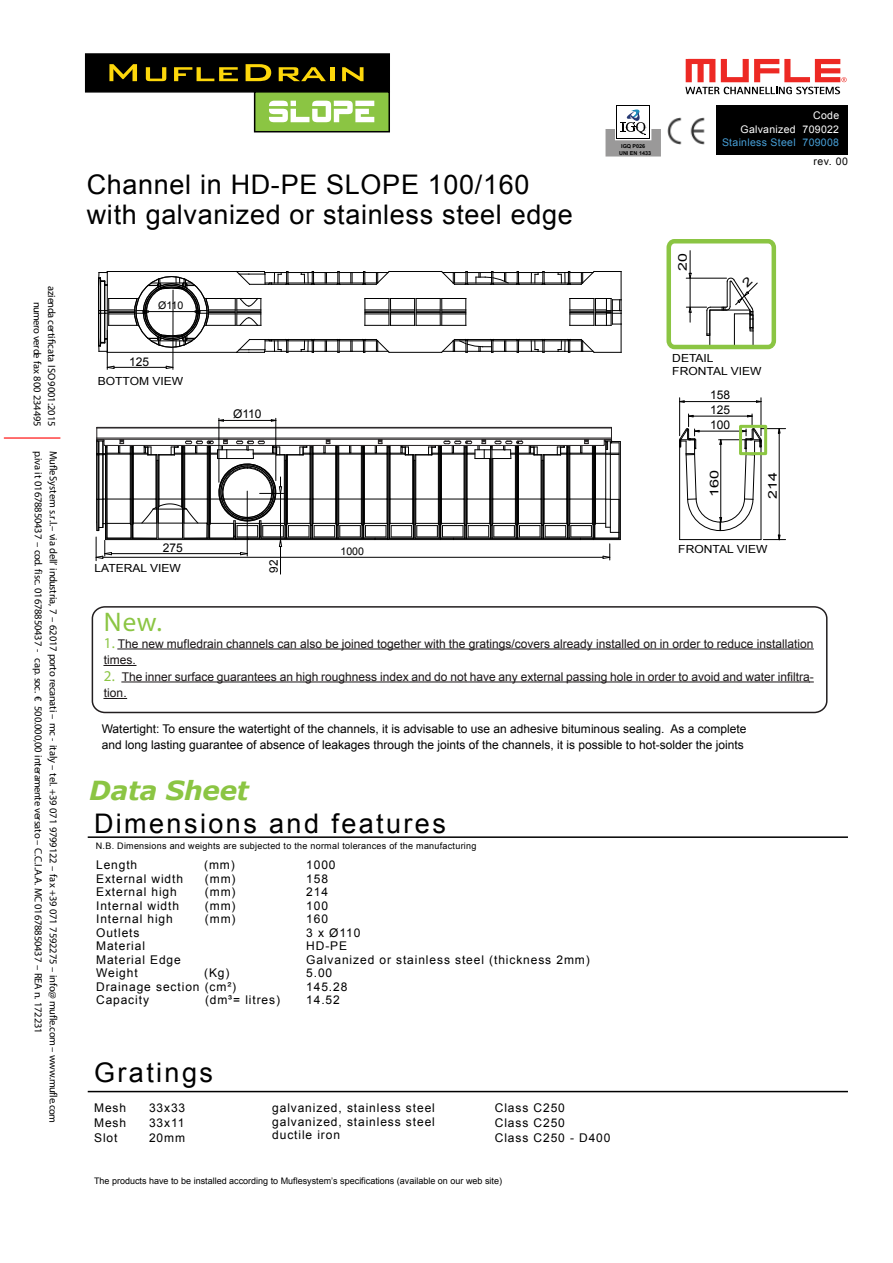
<style>
.page{position:relative;width:893px;height:1263px;background:#fff}
.page>*{position:absolute;margin:0;border:0;box-sizing:border-box;transform-origin:0 0}
.t1{font:27px/30px "Arial";letter-spacing:.025em;color:#000}
.t2{font:27px "Arial";letter-spacing:.09em;color:#000}
.t3{font:500 27px "Neuropol";color:#8bc543}
.t4{font:italic 700 26.25px "Verdana";letter-spacing:-.01em;color:#8bc543}
.t5{font:12px/13.5px "Arial";letter-spacing:.075em;color:#000}
.t6{font:12px/16.5px "Arial";color:#191415}
.t7{font:12px/16.5px "Arial";color:#000100}
.t8{font:12px "Arial";letter-spacing:.075em;color:#000;scale:1.33 1}
.t9{font:12px "Arial";letter-spacing:.075em;color:#000;scale:1.35 1}
.t10{font:11.7px "Arial";color:#000}
.t11{font:11.1px/13.2px "Arial";color:#000;scale:1.08 1}
.t12{font:10.65px "Arial";color:#000}
.t13{font:10.5px/14.4px "Rotis Sans Serif";letter-spacing:-.015em;color:#000;text-align:right}
.t14{font:10.5px/13.5px "Arial";letter-spacing:.03em;color:#fff;text-align:right}
.t15{font:10.5px "Arial";letter-spacing:.03em;color:#479fd7}
.t16{font:10.5px "Arial";color:#000}
.t17{font:9px "Arial";color:#000}
.t18{font:9px "Arial";letter-spacing:.03em;color:#000}
.t19{font:700 5.4px "Arial";letter-spacing:-.005em;color:#000}
.s1{font-family:"Calibri"}
.s2{font-family:"Neuropol";font-weight:500;font-size:15px;color:#8bc543}
</style>
<div class="page">
<hr style="left:620px;top:442px;width:1px;height:98px;background:#000">
<hr style="left:679px;top:398px;width:1px;height:38px;background:#000">
<hr style="left:760px;top:398px;width:1px;height:38px;background:#000">
<hr style="left:684px;top:401px;width:72px;height:1px;background:#000">
<svg style="left:679px;top:400px;width:6px;height:3px"></svg>
<svg style="left:755px;top:400px;width:6px;height:3px"></svg>
<svg style="left:98px;top:271px;width:523px;height:82px"></svg>
<hr style="left:172px;top:290px;width:1px;height:79px;background:#000">
<hr style="left:107px;top:330px;width:1px;height:39px;background:#000">
<hr style="left:114px;top:367px;width:52px;height:1px;background:#000">
<svg style="left:106px;top:365px;width:9px;height:4px"></svg>
<svg style="left:165px;top:365px;width:9px;height:4px"></svg>
<hr style="left:4px;top:437px;width:56px;height:2px;background:#f00">
<svg style="left:679px;top:414px;width:106px;height:127px"></svg>
<hr style="left:275px;top:418px;width:1px;height:63px;background:#000">
<hr style="left:218px;top:418px;width:1px;height:64px;background:#000">
<svg style="left:95px;top:419px;width:525px;height:155px"></svg>
<div style="left:85px;top:53px;width:305px;height:40px;background:#000;border:2px solid #000"></div>
<div style="left:254px;top:91px;width:136px;height:41px;background:#8bc543;border:2px solid #000"></div>
<svg style="left:109px;top:64px;width:28px;height:17px"></svg>
<svg style="left:146px;top:67px;width:20px;height:14px"></svg>
<svg style="left:174px;top:67px;width:64px;height:14px"></svg>
<svg style="left:245px;top:64px;width:26px;height:17px"></svg>
<svg style="left:279px;top:67px;width:47px;height:14px"></svg>
<hr style="left:330px;top:67px;width:4px;height:14px;background:#fdd70b">
<svg style="left:342px;top:67px;width:21px;height:14px"></svg>
<div style="left:92px;top:606px;width:735px;height:107px;border:2px solid #221e1f;border-radius:12px"></div>
<svg style="left:269px;top:101px;width:105px;height:21px"></svg>
<div style="left:666px;top:239px;width:110px;height:110px;border:4px solid #8bc543;border-radius:6px"></div>
<hr style="left:88px;top:836px;width:759px;height:2px;background:#000">
<hr style="left:88px;top:1091px;width:759px;height:1px;background:#000">
<div style="left:716px;top:106px;width:132px;height:49px;background:#000"></div>
<img style="left:667px;top:117px;width:38px;height:27px">
<svg style="left:605px;top:106px;width:56px;height:51px"></svg>
<hr style="left:118px;top:649px;width:695px;height:1px;background:#191415">
<hr style="left:104px;top:665px;width:32px;height:1px;background:#191415">
<hr style="left:122px;top:682px;width:687px;height:1px;background:#191415">
<svg style="left:104px;top:698px;width:23px;height:1px"></svg>
<svg style="left:685px;top:59px;width:161px;height:35px"></svg>
<svg style="left:686px;top:251px;width:72px;height:95px"></svg>
<p class="t13" style="left:59px;top:286px;width:142px;rotate:90deg">azienda certificata ISO 9001:2015 numero verde fax 800 234495</p>
<p class="t13" style="left:61px;top:451px;width:674px;line-height:15px;text-align:left;rotate:90deg">MufleSystem s.r.l. – via dell’ industria, 7 – 62017 porto recanati – mc - italy – tel. +39 071 9799122 – fax +39 071 7592275 – info@ mufle.com – www.mufle.com p.iva it 01678850437 – cod. fisc. 01678850437 - cap. soc. <span class="s1">€</span> 500.000,00 interamente versato – C.C.I.A.A. MC 01678850437 – REA n. 172231</p>
<h1 class="t1" style="left:87px;top:170px;width:487px">Channel in HD-PE SLOPE 100/160 with galvanized or stainless steel edge</h1>
<p class="t12" style="left:158px;top:299px;width:27px">Ø110</p>
<p class="t5" style="left:129px;top:355px;width:22px">125</p>
<p class="t11" style="left:98px;top:375px;width:81px">BOTTOM VIEW</p>
<p class="t5" style="left:163px;top:541px;width:22px">275</p>
<p class="t11" style="left:94px;top:561px;width:82px">LATERAL VIEW</p>
<p class="t5" style="left:233px;top:407px;width:30px">Ø110</p>
<p class="t10" style="left:267px;top:573px;width:15px;rotate:-90deg">92</p>
<p class="t12" style="left:340px;top:546px;width:25px">1000</p>
<p class="t19" style="left:621px;top:143px;width:26px">IGQ P026</p>
<p class="t19" style="left:619px;top:150px;width:34px">UNI EN 1433</p>
<p class="t14" style="left:740px;top:109px;width:100px">Code<br>Galvanized 709022</p>
<p class="t15" style="left:722px;top:137px;width:119px">Stainless Steel 709008</p>
<p class="t16" style="left:813px;top:156px;width:36px">rev. 00</p>
<p class="t8" style="left:676px;top:271px;width:15px;rotate:-90deg">20</p>
<p class="t11" style="left:672px;top:351px;width:84px">DETAIL<br>FRONTAL VIEW</p>
<p class="t5" style="left:710px;top:388px;width:22px">158</p>
<p class="t5" style="left:710px;top:403px;width:22px">125</p>
<p class="t5" style="left:710px;top:418px;width:22px">100</p>
<p class="t9" style="left:707px;top:497px;width:22px;rotate:-90deg">160</p>
<p class="t8" style="left:766px;top:499px;width:22px;rotate:-90deg">214</p>
<p class="t11" style="left:678px;top:542px;width:84px">FRONTAL VIEW</p>
<h1 class="t3" style="left:104px;top:606px;width:59px">New.</h1>
<p class="t6" style="left:104px;top:635px;width:711px"><span class="s2">1.</span> The new mufledrain channels can also be joined together with the gratings/covers already installed on in order to reduce installation times.</p>
<p class="t6" style="left:104px;top:668px;width:711px"><span class="s2">2.</span> The inner surface guarantees an high roughness index and do not have any external passing hole in order to avoid and water infiltra&shy;tion.</p>
<p class="t7" style="left:102px;top:721px;width:646px">Watertight: To ensure the watertight of the channels, it is advisable to use an adhesive bituminous sealing. As a complete and long lasting guarantee of absence of leakages through the joints of the channels, it is possible to hot-solder the joints</p>
<h2 class="t4" style="left:89px;top:773px;width:161px">Data Sheet</h2>
<h1 class="t2" style="left:94px;top:808px;width:353px">Dimensions and features</h1>
<p class="t18" style="left:96px;top:840px;width:382px">N.B. Dimensions and weights are subjected to the normal tolerances of the manufacturing</p>
<p class="t5" style="left:96px;top:859px;width:43px">Length</p>
<p class="t5" style="left:204px;top:859px;width:32px">(mm)</p>
<p class="t5" style="left:96px;top:872px;width:88px">External width</p>
<p class="t5" style="left:205px;top:872px;width:32px">(mm)</p>
<p class="t5" style="left:96px;top:886px;width:82px">External high</p>
<p class="t5" style="left:205px;top:886px;width:32px">(mm)</p>
<p class="t5" style="left:96px;top:899px;width:84px">Internal width</p>
<p class="t5" style="left:205px;top:899px;width:32px">(mm)</p>
<p class="t5" style="left:96px;top:913px;width:78px">Internal high</p>
<p class="t5" style="left:205px;top:913px;width:32px">(mm)</p>
<p class="t5" style="left:96px;top:926px;width:86px">Outlets<br>Material<br>Material Edge<br>Weight</p>
<p class="t5" style="left:96px;top:967px;width:142px;text-indent:108px">(Kg)<br>Drainage section (cm²)<br>Capacity</p>
<p class="t5" style="left:205px;top:994px;width:77px">(dm³= litres)</p>
<h1 class="t2" style="left:94px;top:1057px;width:120px">Gratings</h1>
<p class="t5" style="left:306px;top:859px;width:285px">1000<br>158<br>214<br>100<br>160<br>3 x Ø110<br>HD-PE<br>Galvanized or stainless steel (thickness 2mm)<br>5.00<br>145.28<br>14.52</p>
<p class="t5" style="left:94px;top:1101px;width:33px">Mesh</p>
<p class="t5" style="left:149px;top:1101px;width:38px">33x33</p>
<p class="t5" style="left:94px;top:1116px;width:33px">Mesh</p>
<p class="t5" style="left:149px;top:1116px;width:37px">33x11</p>
<p class="t5" style="left:94px;top:1131px;width:25px">Slot</p>
<p class="t5" style="left:149px;top:1131px;width:37px">20mm</p>
<p class="t5" style="left:272px;top:1102px;width:164px;text-align:justify">galvanized, stainless steel galvanized, stainless steel ductile iron</p>
<p class="t5" style="left:495px;top:1100px;width:117px;line-height:15px">Class C250<br>Class C250<br>Class C250 - D400</p>
<p class="t17" style="left:94px;top:1176px;width:409px">The products have to be installed according to Muflesystem’s specifications (available on our web site)</p>
</div>
